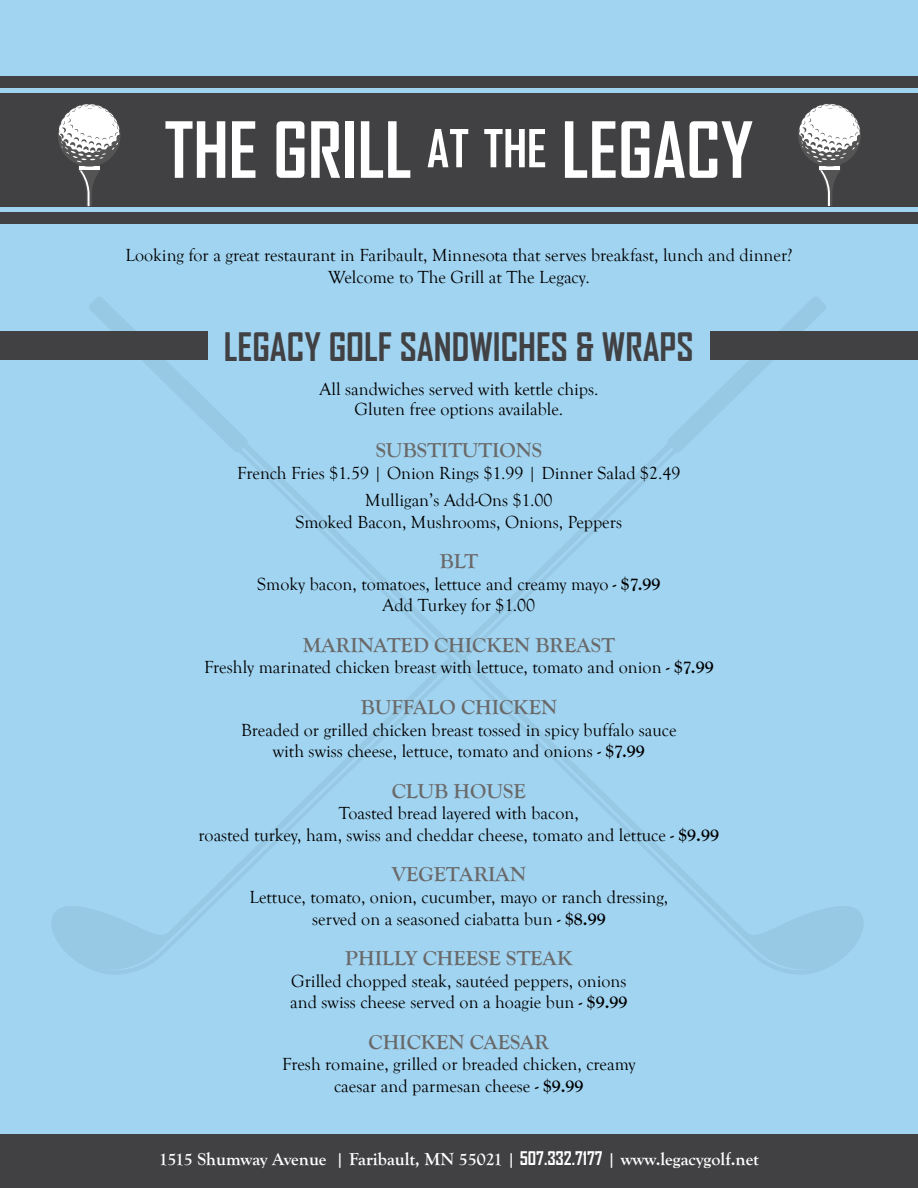
<style>
.page{position:relative;width:918px;height:1188px;background:#a1d4f1}
.page>*{position:absolute;margin:0;border:0;box-sizing:border-box;transform-origin:0 0}
.t1{font:700 73.95px "Agency FB";color:#fff}
.t2{font:700 37.5px "Agency FB";color:#414042}
.t3{font:700 21px "Goudy Old Style T";color:#6a6969}
.t4{font:18px/21.6px "Goudy Old Style T";color:#000;text-align:center}
.t5{font:700 18px "Goudy Old Style T";color:#fff}
.s1{font-size:50.1px}
.s2{font-weight:700}
.s3{font-family:"Agency FB"}
</style>
<div class="page">
<svg style="left:88px;top:297px;width:777px;height:677px"></svg>
<svg style="left:241px;top:448px;width:573px;height:526px"></svg>
<div style="left:0;top:332px;width:207px;height:28px;background:#414042"></div>
<div style="left:711px;top:332px;width:207px;height:28px;background:#414042"></div>
<div style="left:0;top:1134px;width:918px;height:54px;background:#414042"></div>
<div style="left:0;top:93px;width:918px;height:113px;background:#414042"></div>
<div style="left:0;top:76px;width:918px;height:11px;background:#414042"></div>
<div style="left:0;top:212px;width:918px;height:11px;background:#414042"></div>
<svg style="left:58px;top:104px;width:63px;height:102px"></svg>
<svg style="left:799px;top:104px;width:62px;height:102px"></svg>
<h1 class="t1" style="left:165px;top:104px;width:590px">THE GRILL <span class="s1">at the</span> LEGACY</h1>
<p class="t4" style="left:125px;top:245px;width:669px">Looking for a great restaurant in Faribault, Minnesota that serves breakfast, lunch and dinner?<br>Welcome to The Grill at The Legacy.</p>
<h2 class="t2" style="left:224px;top:324px;width:471px">LEGACY GOLF SANDWICHES &amp; WRAPS</h2>
<p class="t4" style="left:319px;top:380px;width:281px;line-height:19.5px">All sandwiches served with kettle chips.<br>Gluten free options available.</p>
<p class="t3" style="left:376px;top:439px;width:168px">SUBSTITUTIONS</p>
<p class="t4" style="left:237px;top:460px;width:445px;line-height:27px">French Fries $1.59 | Onion Rings $1.99 | Dinner Salad $2.49<br>Mulligan’s Add-Ons $1.00</p>
<p class="t4" style="left:295px;top:511px;width:328px">Smoked Bacon, Mushrooms, Onions, Peppers</p>
<p class="t3" style="left:440px;top:550px;width:40px">BLT</p>
<p class="t4" style="left:257px;top:573px;width:405px">Smoky bacon, tomatoes, lettuce and creamy mayo <span class="s2">- $7.99<br></span>Add Turkey for $1.00</p>
<p class="t3" style="left:303px;top:633px;width:314px">MARINATED CHICKEN BREAST</p>
<p class="t4" style="left:204px;top:657px;width:511px">Freshly marinated chicken breast with lettuce, tomato and onion <span class="s2">- $7.99</span></p>
<p class="t3" style="left:361px;top:695px;width:198px">BUFFALO CHICKEN</p>
<p class="t4" style="left:241px;top:719px;width:437px">Breaded or grilled chicken breast tossed in spicy buffalo sauce with swiss cheese, lettuce, tomato and onions <span class="s2">- $7.99</span></p>
<p class="t3" style="left:392px;top:779px;width:136px">CLUB HOUSE</p>
<p class="t4" style="left:199px;top:803px;width:522px">Toasted bread layered with bacon,<br>roasted turkey, ham, swiss and cheddar cheese, tomato and lettuce <span class="s2">- $9.99</span></p>
<p class="t3" style="left:392px;top:863px;width:136px">VEGETARIAN</p>
<p class="t4" style="left:249px;top:887px;width:420px">Lettuce, tomato, onion, cucumber, mayo or ranch dressing, served on a seasoned ciabatta bun <span class="s2">- $8.99</span></p>
<p class="t3" style="left:345px;top:946px;width:229px">PHILLY CHEESE STEAK</p>
<p class="t4" style="left:290px;top:970px;width:339px;text-align:left">Grilled chopped steak, sautéed peppers, onions and swiss cheese served on a hoagie bun <span class="s2">- $9.99</span></p>
<p class="t3" style="left:369px;top:1030px;width:182px">CHICKEN CAESAR</p>
<p class="t4" style="left:282px;top:1054px;width:355px">Fresh romaine, grilled or breaded chicken, creamy caesar and parmesan cheese <span class="s2">- $9.99</span></p>
<p class="t5" style="left:159px;top:1149px;width:602px">1515 Shumway Avenue | Faribault, MN 55021 | <span class="s3">507.332.7177</span> | www.legacygolf.net</p>
</div>
